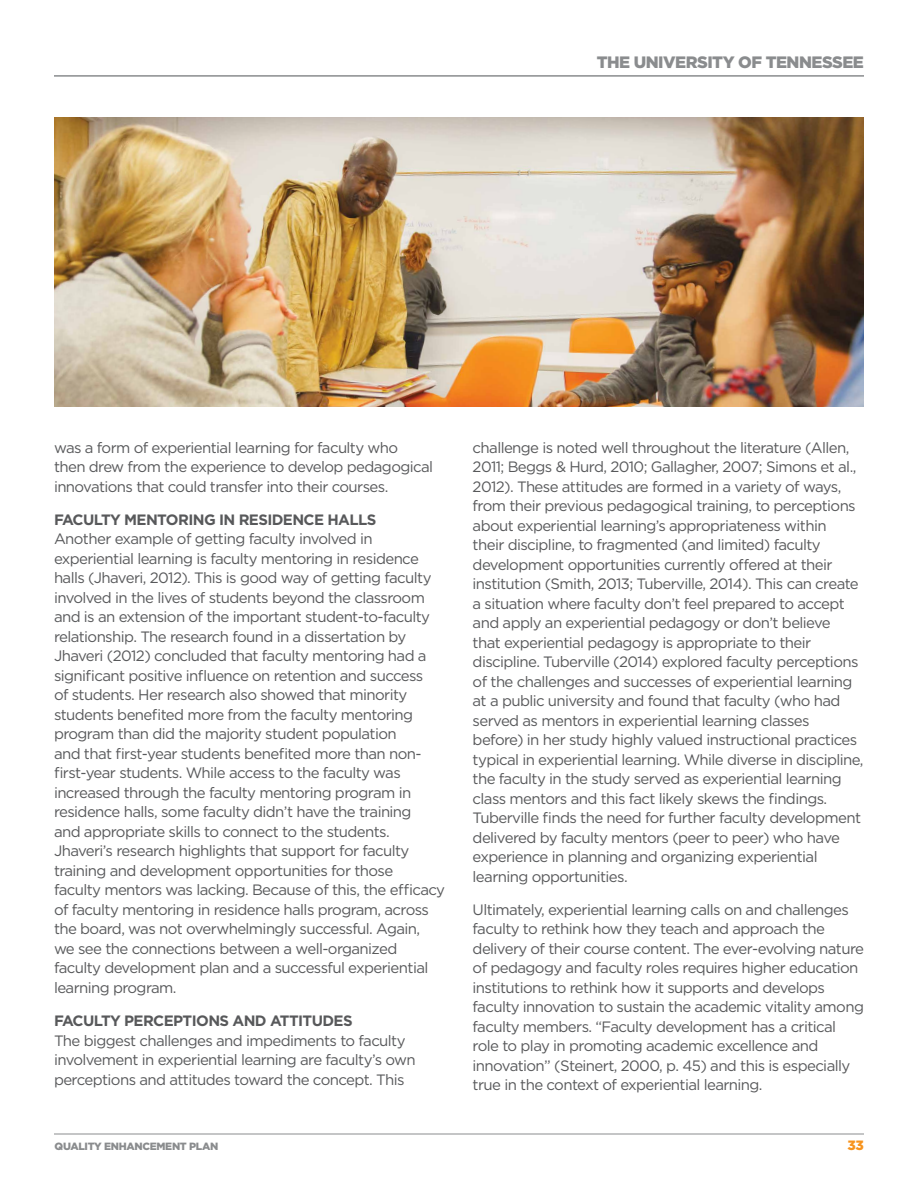
<style>
.page{position:relative;width:918px;height:1188px;background:#fff}
.page>*{position:absolute;margin:0;border:0;box-sizing:border-box;transform-origin:0 0}
.t1{font:900 16.5px "Gotham";letter-spacing:-.03em;color:#8a8c8e}
.t2{font:15px/19.5px "Gotham";letter-spacing:-.04em;color:#58595b}
.t3{font:700 15px "Gotham";letter-spacing:-.04em;color:#58595b}
.t4{font:900 13.5px "Gotham";color:#f7941e}
.t5{font:900 10.5px "Gotham";letter-spacing:-.03em;color:#8a8c8e}
</style>
<div class="page">
<hr style="left:54px;top:75px;width:810px;height:2px;background:#8a8c8e">
<hr style="left:54px;top:1134px;width:810px;height:1px;background:#8a8c8e">
<img style="left:54px;top:117px;width:810px;height:289px">
<p class="t1" style="left:597px;top:51px;width:269px">THE UNIVERSITY OF TENNESSEE</p>
<p class="t2" style="left:54px;top:437px;width:381px">was a form of experiential learning for faculty who then drew from the experience to develop pedagogical innovations that could transfer into their courses.</p>
<p class="t3" style="left:54px;top:510px;width:324px">FACULTY MENTORING IN RESIDENCE HALLS</p>
<p class="t2" style="left:54px;top:529px;width:393px">Another example of getting faculty involved in experiential learning is faculty mentoring in residence halls (Jhaveri, 2012). This is good way of getting faculty involved in the lives of students beyond the classroom and is an extension of the important student-to-faculty relationship. The research found in a dissertation by Jhaveri (2012) concluded that faculty mentoring had a significant positive influence on retention and success<br>of students. Her research also showed that minority students benefited more from the faculty mentoring program than did the majority student population<br>and that first-year students benefited more than non&shy;first-year students. While access to the faculty was increased through the faculty mentoring program in residence halls, some faculty didn’t have the training<br>and appropriate skills to connect to the students.<br>Jhaveri’s research highlights that support for faculty training and development opportunities for those<br>faculty mentors was lacking. Because of this, the efficacy of faculty mentoring in residence halls program, across the board, was not overwhelmingly successful. Again,<br>we see the connections between a well-organized faculty development plan and a successful experiential learning program.</p>
<p class="t3" style="left:54px;top:1011px;width:300px">FACULTY PERCEPTIONS AND ATTITUDES</p>
<p class="t2" style="left:54px;top:1030px;width:363px">The biggest challenges and impediments to faculty involvement in experiential learning are faculty’s own perceptions and attitudes toward the concept. This</p>
<p class="t5" style="left:55px;top:1139px;width:165px">QUALITY ENHANCEMENT PLAN</p>
<p class="t2" style="left:473px;top:437px;width:393px">challenge is noted well throughout the literature (Allen, 2011; Beggs &amp; Hurd, 2010; Gallagher, 2007; Simons et al., 2012). These attitudes are formed in a variety of ways, from their previous pedagogical training, to perceptions about experiential learning’s appropriateness within<br>their discipline, to fragmented (and limited) faculty development opportunities currently offered at their institution (Smith, 2013; Tuberville, 2014). This can create a situation where faculty don’t feel prepared to accept and apply an experiential pedagogy or don’t believe<br>that experiential pedagogy is appropriate to their discipline. Tuberville (2014) explored faculty perceptions of the challenges and successes of experiential learning at a public university and found that faculty (who had served as mentors in experiential learning classes before) in her study highly valued instructional practices typical in experiential learning. While diverse in discipline, the faculty in the study served as experiential learning class mentors and this fact likely skews the findings.<br>Tuberville finds the need for further faculty development delivered by faculty mentors (peer to peer) who have experience in planning and organizing experiential learning opportunities.</p>
<p class="t2" style="left:473px;top:900px;width:393px">Ultimately, experiential learning calls on and challenges faculty to rethink how they teach and approach the delivery of their course content. The ever-evolving nature of pedagogy and faculty roles requires higher education institutions to rethink how it supports and develops faculty innovation to sustain the academic vitality among faculty members. “Faculty development has a critical role to play in promoting academic excellence and innovation” (Steinert, 2000, p. 45) and this is especially true in the context of experiential learning.</p>
<p class="t4" style="left:848px;top:1136px;width:18px">33</p>
</div>
